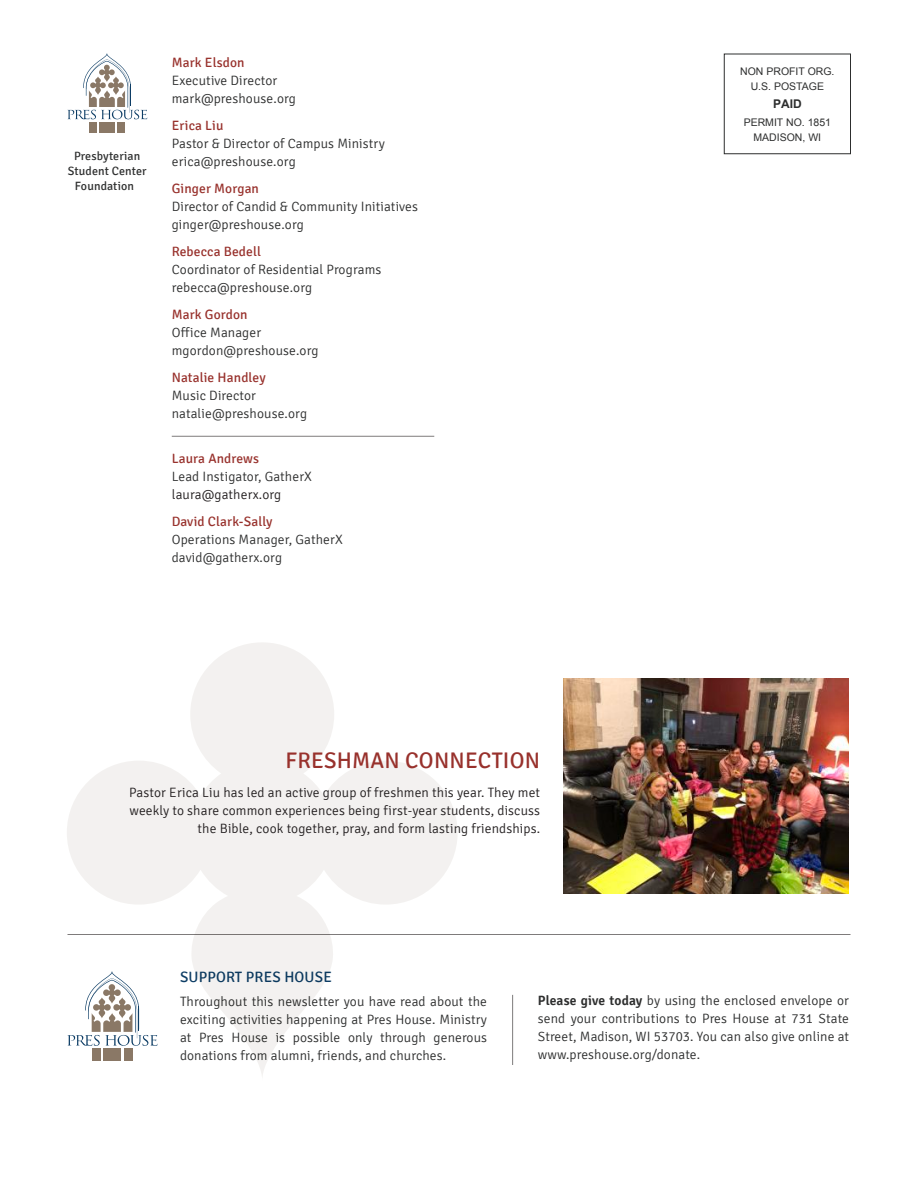
<style>
.page{position:relative;width:918px;height:1188px;background:#fff}
.page>*{position:absolute;margin:0;border:0;box-sizing:border-box;transform-origin:0 0}
.t1{font:22.5px "Signika";letter-spacing:.01em;color:#98312c}
.t2{font:15px "Signika";letter-spacing:.01em;color:#0d3d65}
.t3{font:300 13.5px/18px "Signika";letter-spacing:.01em;color:#2d2e2e}
.t4{font:300 13.5px/18px "Signika";letter-spacing:.01em;color:#231f20;text-align:right}
.t5{font:13.5px "Signika";letter-spacing:.01em;color:#98312c}
.t6{font:12px/15px "Signika";letter-spacing:.01em;color:#2d2e2e;text-align:center}
.t7{font:700 12px "Arial";color:#2d2e2e}
.t8{font:10.5px/15px "Arial";color:#2d2e2e;text-align:center}
.s1{font-weight:600}
</style>
<div class="page">
<div style="left:724px;top:54px;width:127px;height:100px;border:1px solid #2d2e2e"></div>
<hr style="left:68px;top:934px;width:782px;height:1px;background:#7e7b7b">
<hr style="left:512px;top:995px;width:1px;height:70px;background:#7e7b7b">
<svg style="left:67px;top:643px;width:390px;height:433px"></svg>
<div style="left:99px;top:122px;width:16px;height:10px;background:#8a7866"></div>
<div style="left:117px;top:122px;width:8px;height:10px;background:#8a7866"></div>
<div style="left:89px;top:122px;width:8px;height:10px;background:#8a7866"></div>
<svg style="left:67px;top:54px;width:80px;height:65px"></svg>
<div style="left:103px;top:1048px;width:18px;height:13px;background:#8a7866"></div>
<div style="left:124px;top:1048px;width:9px;height:13px;background:#8a7866"></div>
<div style="left:92px;top:1048px;width:9px;height:13px;background:#8a7866"></div>
<svg style="left:67px;top:972px;width:91px;height:74px"></svg>
<img style="left:564px;top:678px;width:285px;height:215px">
<hr style="left:172px;top:436px;width:262px;height:1px;background:#7e7b7b">
<p class="t6" style="left:68px;top:148px;width:80px">Presbyterian<br>Student Center<br>Foundation</p>
<p class="t5" style="left:172px;top:55px;width:74px">Mark Elsdon</p>
<p class="t3" style="left:172px;top:72px;width:126px">Executive Director mark@preshouse.org</p>
<p class="t5" style="left:172px;top:118px;width:53px">Erica Liu</p>
<p class="t3" style="left:172px;top:135px;width:215px">Pastor &amp; Director of Campus Ministry erica@preshouse.org</p>
<p class="t5" style="left:172px;top:181px;width:89px">Ginger Morgan</p>
<p class="t3" style="left:172px;top:198px;width:248px">Director of Candid &amp; Community Initiatives ginger@preshouse.org</p>
<p class="t5" style="left:172px;top:244px;width:91px">Rebecca Bedell</p>
<p class="t3" style="left:172px;top:261px;width:211px">Coordinator of Residential Programs rebecca@preshouse.org</p>
<p class="t5" style="left:172px;top:307px;width:77px">Mark Gordon</p>
<p class="t3" style="left:172px;top:324px;width:148px">Office Manager mgordon@preshouse.org</p>
<p class="t5" style="left:172px;top:370px;width:95px">Natalie Handley</p>
<p class="t3" style="left:172px;top:387px;width:137px">Music Director natalie@preshouse.org</p>
<p class="t5" style="left:172px;top:451px;width:89px">Laura Andrews</p>
<p class="t3" style="left:172px;top:468px;width:142px">Lead Instigator, GatherX</p>
<p class="t4" style="left:172px;top:486px;width:111px">laura@gatherx.org</p>
<p class="t5" style="left:172px;top:514px;width:102px">David Clark-Sally</p>
<p class="t3" style="left:172px;top:531px;width:172px">Operations Manager, GatherX david@gatherx.org</p>
<h1 class="t1" style="left:285px;top:748px;width:256px">FRESHMAN CONNECTION</h1>
<p class="t4" style="left:129px;top:784px;width:412px">Pastor Erica Liu has led an active group of freshmen this year. They met weekly to share common experiences being first-year students, discuss the Bible, cook together, pray, and form lasting friendships.</p>
<p class="t8" style="left:740px;top:64px;width:96px">NON PROFIT ORG.<br>U.S. POSTAGE</p>
<p class="t7" style="left:773px;top:96px;width:30px">PAID</p>
<p class="t8" style="left:744px;top:115px;width:89px">PERMIT NO. 1851<br>MADISON, WI</p>
<p class="t2" style="left:180px;top:968px;width:153px">SUPPORT PRES HOUSE</p>
<p class="t3" style="left:180px;top:993px;width:309px;text-align:justify">Throughout this newsletter you have read about the exciting activities happening at Pres House. Ministry at Pres House is possible only through generous donations from alumni, friends, and churches.</p>
<p class="t3" style="left:538px;top:992px;width:313px;text-align:justify"><span class="s1">Please give today</span> by using the enclosed envelope or send your contributions to Pres House at 731 State Street, Madison, WI 53703. You can also give online at www.preshouse.org/donate.</p>
</div>
